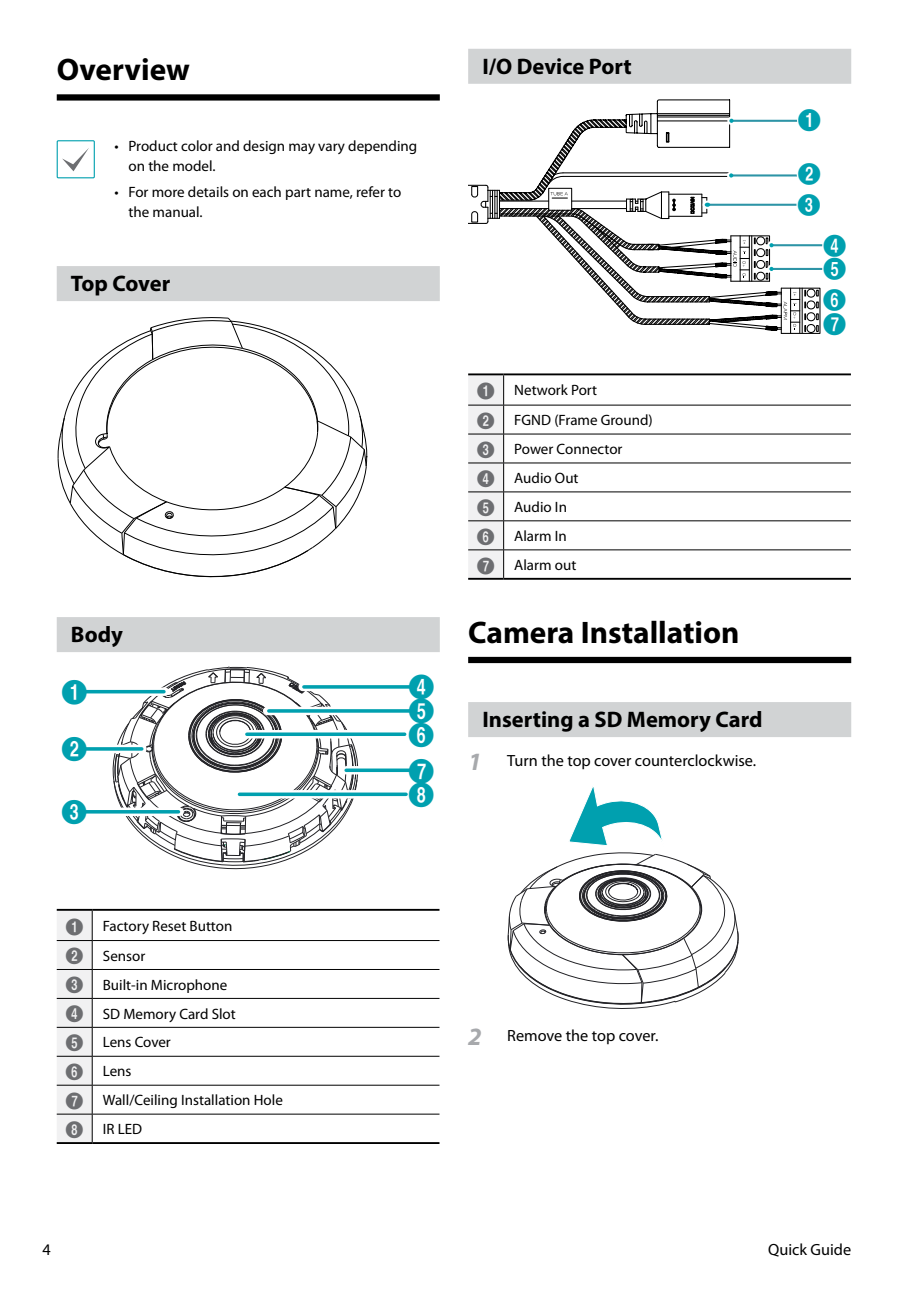
<style>
.page{position:relative;width:908px;height:1290px;background:#fff}
.page>*{position:absolute;margin:0;border:0;box-sizing:border-box;transform-origin:0 0}
.t1{font:700 31.25px "Myriad Pro";color:#000}
.t2{font:25.5px/24px "Numberblackfilled";color:#00a0af}
.t3{font:22.75px/30.8px "Numberblackfilled";color:#00a0af}
.t4{font:700 22.5px "Myriad Pro";color:#000}
.t5{font:16.25px "Myriad Pro";color:#000}
.t6{font:15px/29px "Myriad Pro";color:#000}
.s1{font-family:"Numberblackfilled";font-size:17.5px;color:#6d6e71}
.s2{font-weight:700;font-style:italic;font-size:25px;color:#a7a9ac}
</style>
<div class="page">
<div style="left:57px;top:94px;width:382px;height:7px;background:#000"></div>
<div style="left:57px;top:266px;width:382px;height:35px;background:#d1d3d4"></div>
<div style="left:57px;top:617px;width:382px;height:35px;background:#d1d3d4"></div>
<div style="left:57px;top:140px;width:38px;height:38px;border:1px solid #00a0af"></div>
<svg style="left:62px;top:148px;width:27px;height:23px"></svg>
<svg style="left:57px;top:317px;width:310px;height:261px"></svg>
<svg style="left:112px;top:666px;width:247px;height:204px"></svg>
<svg style="left:86px;top:687px;width:79px;height:9px"></svg>
<hr style="left:86px;top:690px;width:78px;height:3px;background:#00a0af">
<div style="left:86px;top:745px;width:56px;height:8px;background:#fff"></div>
<svg style="left:86px;top:747px;width:56px;height:4px"></svg>
<svg style="left:84px;top:807px;width:95px;height:9px"></svg>
<hr style="left:84px;top:810px;width:94px;height:3px;background:#00a0af">
<svg style="left:346px;top:766px;width:65px;height:8px"></svg>
<svg style="left:346px;top:768px;width:63px;height:4px"></svg>
<svg style="left:240px;top:790px;width:168px;height:8px"></svg>
<svg style="left:239px;top:792px;width:167px;height:4px"></svg>
<div style="left:247px;top:730px;width:164px;height:8px;background:#fff"></div>
<svg style="left:247px;top:732px;width:157px;height:4px"></svg>
<div style="left:302px;top:683px;width:109px;height:8px;background:#fff"></div>
<svg style="left:304px;top:685px;width:106px;height:4px"></svg>
<div style="left:267px;top:707px;width:144px;height:8px;background:#fff"></div>
<svg style="left:269px;top:709px;width:141px;height:4px"></svg>
<hr style="left:57px;top:1142px;width:35px;height:2px;background:#000">
<hr style="left:57px;top:909px;width:35px;height:2px;background:#000">
<hr style="left:92px;top:909px;width:347px;height:2px;background:#000">
<hr style="left:92px;top:1142px;width:347px;height:2px;background:#000">
<hr style="left:92px;top:940px;width:347px;height:1px;background:#000">
<hr style="left:92px;top:969px;width:347px;height:1px;background:#000">
<hr style="left:92px;top:998px;width:347px;height:1px;background:#000">
<hr style="left:92px;top:1027px;width:347px;height:1px;background:#000">
<hr style="left:92px;top:1056px;width:347px;height:1px;background:#000">
<hr style="left:92px;top:1085px;width:347px;height:1px;background:#000">
<hr style="left:92px;top:1114px;width:347px;height:1px;background:#000">
<svg style="left:57px;top:910px;width:36px;height:233px"></svg>
<div style="left:468px;top:49px;width:382px;height:35px;background:#d1d3d4"></div>
<div style="left:468px;top:657px;width:382px;height:6px;background:#000"></div>
<div style="left:468px;top:702px;width:382px;height:35px;background:#d1d3d4"></div>
<hr style="left:771px;top:244px;width:55px;height:2px;background:#2d94a6">
<div style="left:821px;top:233px;width:25px;height:25px;background:#fff;border-radius:50%"></div>
<div style="left:771px;top:266px;width:55px;height:6px;background:#f5f9fa"></div>
<hr style="left:771px;top:268px;width:55px;height:2px;background:#2d94a6">
<svg style="left:468px;top:99px;width:352px;height:235px"></svg>
<div style="left:821px;top:257px;width:25px;height:25px;background:#fff;border-radius:50%"></div>
<hr style="left:468px;top:578px;width:35px;height:2px;background:#000">
<hr style="left:468px;top:373px;width:35px;height:2px;background:#000">
<hr style="left:503px;top:373px;width:347px;height:2px;background:#000">
<hr style="left:503px;top:578px;width:347px;height:2px;background:#000">
<hr style="left:503px;top:405px;width:347px;height:1px;background:#000">
<hr style="left:503px;top:434px;width:347px;height:1px;background:#000">
<hr style="left:503px;top:462px;width:347px;height:1px;background:#000">
<hr style="left:503px;top:491px;width:347px;height:1px;background:#000">
<hr style="left:503px;top:520px;width:347px;height:1px;background:#000">
<hr style="left:503px;top:549px;width:347px;height:1px;background:#000">
<svg style="left:468px;top:374px;width:36px;height:205px"></svg>
<svg style="left:507px;top:786px;width:231px;height:223px"></svg>
<h1 class="t1" style="left:57px;top:49px;width:134px">Overview</h1>
<p class="t6" style="left:128px;top:136px;width:290px;line-height:20px;text-indent:-14px">• Product color and design may vary depending on the model.</p>
<p class="t6" style="left:128px;top:181px;width:274px;line-height:20px;text-indent:-14px">• For more details on each part name, refer to the manual.</p>
<h3 class="t4" style="left:71px;top:269px;width:101px">Top Cover</h3>
<h3 class="t4" style="left:71px;top:620px;width:53px">Body</h3>
<h2 class="t2" style="left:61px;top:680px;width:29px">1</h2>
<h2 class="t2" style="left:61px;top:737px;width:29px">2</h2>
<h2 class="t2" style="left:61px;top:800px;width:28px">3</h2>
<h2 class="t2" style="left:407px;top:675px;width:29px">4<br>5</h2>
<h2 class="t2" style="left:407px;top:723px;width:29px">6</h2>
<h2 class="t2" style="left:407px;top:759px;width:29px">7<br>8</h2>
<h3 class="t4" style="left:482px;top:51px;width:151px">I/O Device Port</h3>
<p class="t6" style="left:476px;top:376px;width:178px"><span class="s1">1</span> Network Port<br><span class="s1">2</span> FGND (Frame Ground)<br><span class="s1">3</span> Power Connector<br><span class="s1">4</span> Audio Out<br><span class="s1">5</span> Audio In<br><span class="s1">6</span> Alarm In<br><span class="s1">7</span> Alarm out</p>
<h1 class="t1" style="left:468px;top:612px;width:273px">Camera Installation</h1>
<h3 class="t4" style="left:482px;top:705px;width:281px">Inserting a SD Memory Card</h3>
<p class="t5" style="left:468px;top:750px;width:289px"><span class="s2">1</span> Turn the top cover counterclockwise.</p>
<h3 class="t3" style="left:796px;top:104px;width:26px">1</h3>
<h3 class="t3" style="left:796px;top:158px;width:26px">2<br>3</h3>
<h3 class="t3" style="left:822px;top:234px;width:26px;line-height:23.8px">4<br>5</h3>
<h3 class="t3" style="left:822px;top:308px;width:26px">7</h3>
<h3 class="t3" style="left:822px;top:284px;width:26px">6</h3>
<p class="t6" style="left:65px;top:911px;width:219px"><span class="s1">1</span> Factory Reset Button<br><span class="s1">2</span> Sensor<br><span class="s1">3</span> Built-in Microphone<br><span class="s1">4</span> SD Memory Card Slot<br><span class="s1">5</span> Lens Cover<br><span class="s1">6</span> Lens<br><span class="s1">7</span> Wall/Ceiling Installation Hole<br><span class="s1">8</span> IR LED</p>
<p class="t5" style="left:468px;top:1025px;width:192px"><span class="s2">2</span> Remove the top cover.</p>
<p class="t5" style="left:43px;top:1239px;width:10px">4</p>
<p class="t5" style="left:767px;top:1239px;width:84px">Quick Guide</p>
</div>
